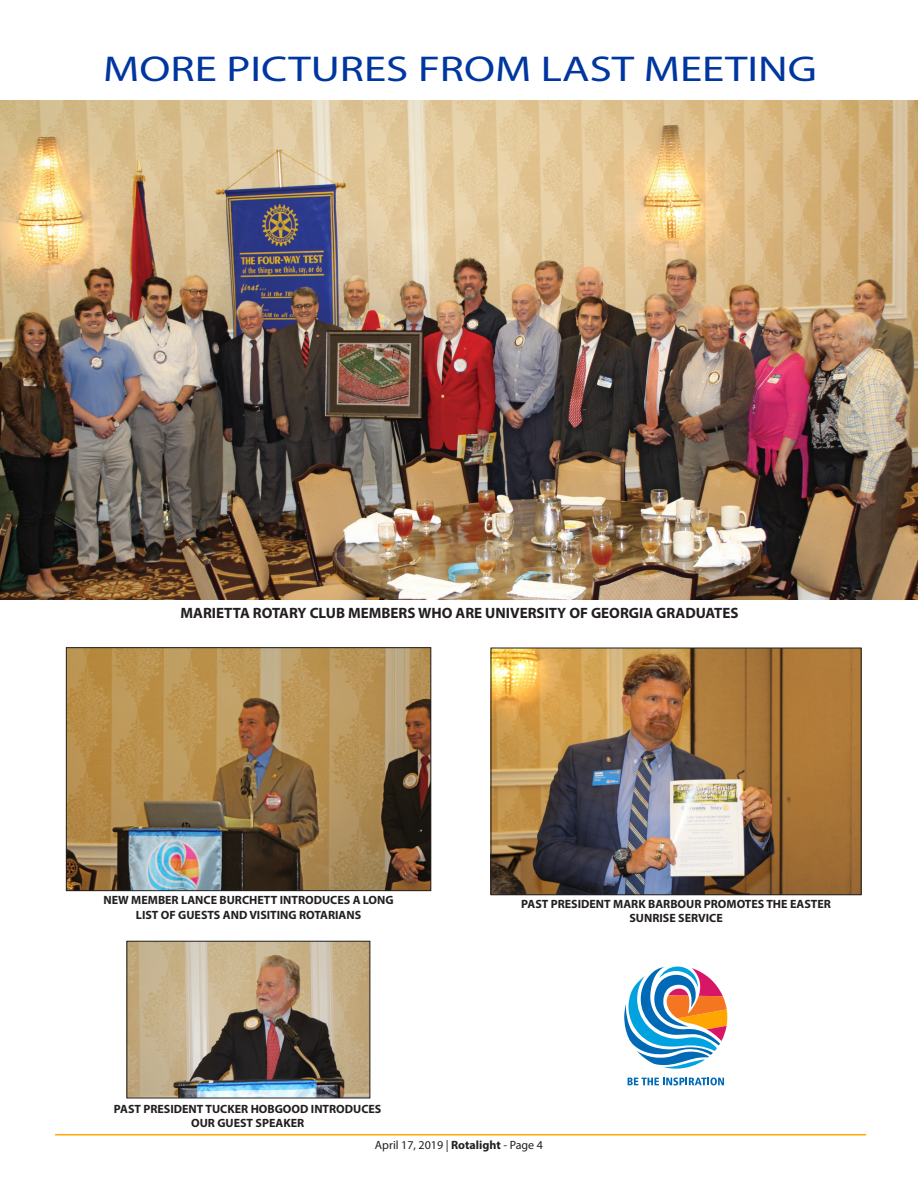
<style>
.page{position:relative;width:918px;height:1188px;background:#fff}
.page>*{position:absolute;margin:0;border:0;box-sizing:border-box;transform-origin:0 0}
.t1{font:36px "Myriad Pro";color:#0036a0;scale:1.25 1}
.t2{font:700 15px "Myriad Pro";color:#231f20}
.t3{font:700 12px/14.4px "Myriad Pro";color:#231f20;text-align:center}
.t4{font:12px "Myriad Pro";color:#231f20}
.s1{font-weight:700}
</style>
<div class="page">
<hr style="left:55px;top:1134px;width:811px;height:1px;background:#ffa700">
<img style="left:0;top:100px;width:918px;height:500px">
<img style="left:68px;top:649px;width:361px;height:240px">
<div style="left:66px;top:647px;width:365px;height:244px;border:1px solid #231f20"></div>
<img style="left:493px;top:650px;width:367px;height:243px">
<div style="left:491px;top:648px;width:371px;height:247px;border:1px solid #231f20"></div>
<img style="left:129px;top:943px;width:239px;height:153px">
<div style="left:127px;top:941px;width:243px;height:157px;border:1px solid #231f20"></div>
<svg style="left:628px;top:1078px;width:96px;height:7px"></svg>
<svg style="left:624px;top:967px;width:104px;height:102px"></svg>
<p class="t1" style="left:103px;top:47px;width:572px">MORE PICTURES FROM LAST MEETING</p>
<p class="t2" style="left:181px;top:603px;width:559px">MARIETTA ROTARY CLUB MEMBERS WHO ARE UNIVERSITY OF GEORGIA GRADUATES</p>
<p class="t3" style="left:103px;top:893px;width:292px">NEW MEMBER LANCE BURCHETT INTRODUCES A LONG<br>LIST OF GUESTS AND VISITING ROTARIANS</p>
<p class="t3" style="left:114px;top:1101px;width:269px">PAST PRESIDENT TUCKER HOBGOOD INTRODUCES</p>
<p class="t3" style="left:191px;top:1116px;width:115px">OUR GUEST SPEAKER</p>
<p class="t3" style="left:521px;top:896px;width:311px">PAST PRESIDENT MARK BARBOUR PROMOTES THE EASTER<br>SUNRISE SERVICE</p>
<p class="t4" style="left:375px;top:1138px;width:170px">April 17, 2019 | <span class="s1">Rotalight</span> - Page 4</p>
</div>
